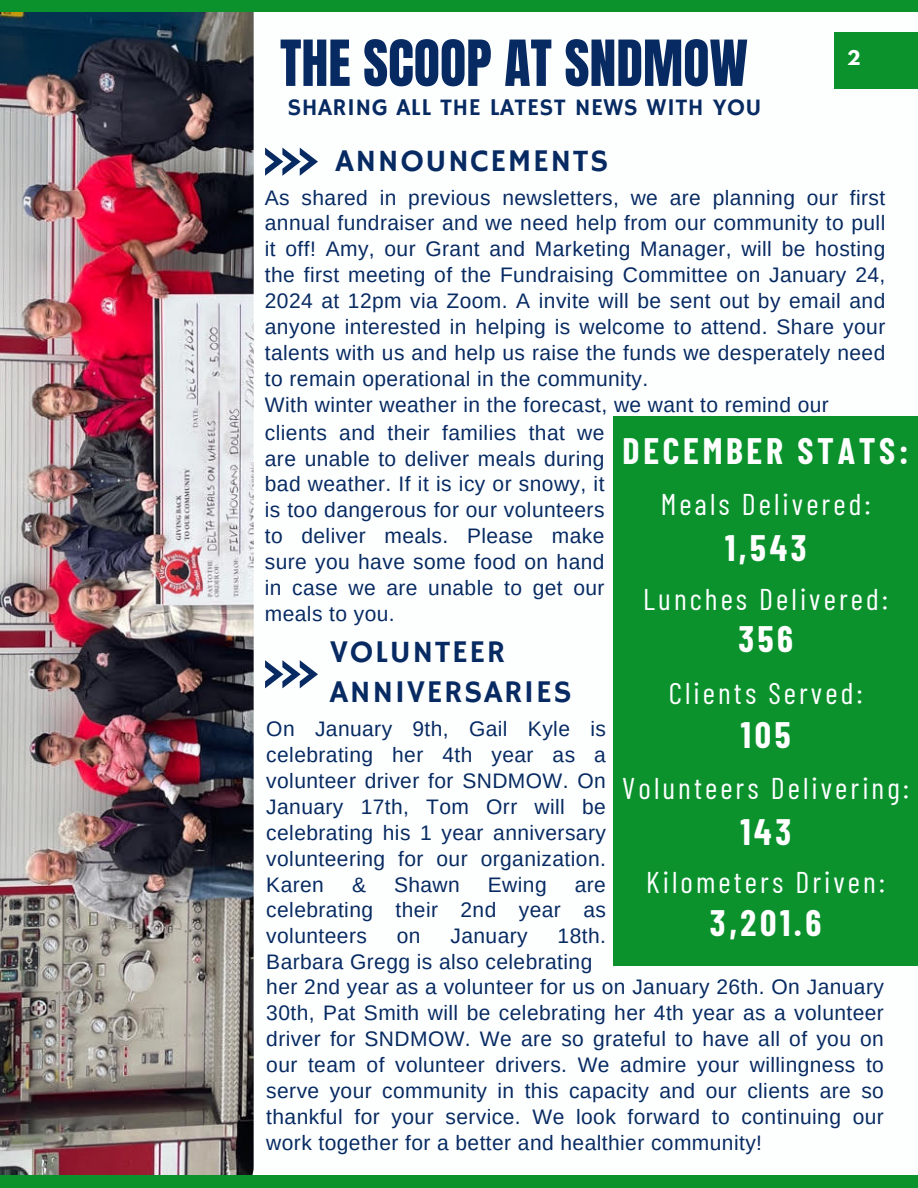
<style>
.page{position:relative;width:918px;height:1188px;background:#fff}
.page>*{position:absolute;margin:0;border:0;box-sizing:border-box;transform-origin:0 0}
.t1{font:54px "Anton";color:#072a62}
.t2{font:700 36px "Barlow Condensed";letter-spacing:.1em;color:#fff}
.t3{font:31.5px/40.5px "Hammersmith One";letter-spacing:.05em;color:#072a62}
.t4{font:30px "Barlow Condensed";letter-spacing:.1em;color:#fdffff}
.t5{font:24px "Hammersmith One";letter-spacing:.015em;color:#072a62}
.t6{font:21px/25.8px "Arimo";letter-spacing:.02em;color:#072a62;text-align:justify}
.t7{font:700 18px "League Spartan";color:#fff}
</style>
<div class="page">
<img style="left:0;top:12px;width:254px;height:1163px">
<div style="left:0;top:0;width:918px;height:12px;background:#0b922d"></div>
<div style="left:0;top:1175px;width:918px;height:13px;background:#0b922d"></div>
<div style="left:834px;top:32px;width:84px;height:56px;background:#0b922d"></div>
<svg style="left:265px;top:148px;width:53px;height:28px"></svg>
<svg style="left:265px;top:660px;width:53px;height:28px"></svg>
<div style="left:614px;top:416px;width:304px;height:550px;background:#0b922d"></div>
<p class="t1" style="left:280px;top:24px;width:469px">THE SCOOP AT SNDMOW</p>
<p class="t5" style="left:287px;top:94px;width:476px">SHARING ALL THE LATEST NEWS WITH YOU</p>
<p class="t3" style="left:335px;top:142px;width:275px">ANNOUNCEMENTS</p>
<p class="t6" style="left:265px;top:184px;width:622px">As shared in previous newsletters, we are planning our first annual fundraiser and we need help from our community to pull it off! Amy, our Grant and Marketing Manager, will be hosting the first meeting of the Fundraising Committee on January 24, 2024 at 12pm via Zoom. A invite will be sent out by email and anyone interested in helping is welcome to attend. Share your talents with us and help us raise the funds we desperately need to remain operational in the community.</p>
<p class="t6" style="left:265px;top:391px;width:566px">With winter weather in the forecast, we want to remind our</p>
<p class="t6" style="left:265px;top:419px;width:341px">clients and their families that we are unable to deliver meals during bad weather. If it is icy or snowy, it is too dangerous for our volunteers to deliver meals. Please make sure you have some food on hand in case we are unable to get our meals to you.</p>
<p class="t7" style="left:847px;top:48px;width:15px">2</p>
<p class="t2" style="left:623px;top:428px;width:288px">DECEMBER STATS:</p>
<p class="t4" style="left:661px;top:485px;width:212px">Meals Delivered:</p>
<p class="t2" style="left:725px;top:525px;width:83px">1,543</p>
<p class="t4" style="left:643px;top:580px;width:246px">Lunches Delivered:</p>
<p class="t2" style="left:738px;top:616px;width:56px">356</p>
<p class="t3" style="left:330px;top:633px;width:243px">VOLUNTEER<br>ANNIVERSARIES</p>
<p class="t6" style="left:266px;top:716px;width:341px">On January 9th, Gail Kyle is celebrating her 4th year as a volunteer driver for SNDMOW. On January 17th, Tom Orr will be celebrating his 1 year anniversary volunteering for our organization.<br>Karen</p>
<p class="t4" style="left:669px;top:674px;width:196px">Clients Served:</p>
<p class="t2" style="left:741px;top:712px;width:51px">105</p>
<p class="t4" style="left:622px;top:769px;width:288px">Volunteers Delivering:</p>
<p class="t2" style="left:740px;top:809px;width:52px">143</p>
<p class="t4" style="left:646px;top:863px;width:241px">Kilometers Driven:</p>
<p class="t6" style="left:352px;top:871px;width:15px">&amp;</p>
<p class="t6" style="left:394px;top:871px;width:67px">Shawn</p>
<p class="t6" style="left:488px;top:871px;width:60px">Ewing</p>
<p class="t6" style="left:266px;top:871px;width:341px;text-indent:308px">are celebrating their 2nd year as volunteers</p>
<p class="t2" style="left:710px;top:900px;width:113px">3,201.6</p>
<p class="t6" style="left:266px;top:923px;width:341px;text-indent:291px">18th.<br>Barbara Gregg is also celebrating</p>
<p class="t6" style="left:397px;top:923px;width:25px">on</p>
<p class="t6" style="left:450px;top:923px;width:79px">January</p>
<p class="t6" style="left:266px;top:974px;width:619px">her 2nd year as a volunteer for us on January 26th. On January 30th, Pat Smith will be celebrating her 4th year as a volunteer driver for SNDMOW. We are so grateful to have all of you on our team of volunteer drivers. We admire your willingness to serve your community in this capacity and our clients are so thankful for your service. We look forward to continuing our work together for a better and healthier community!</p>
</div>
